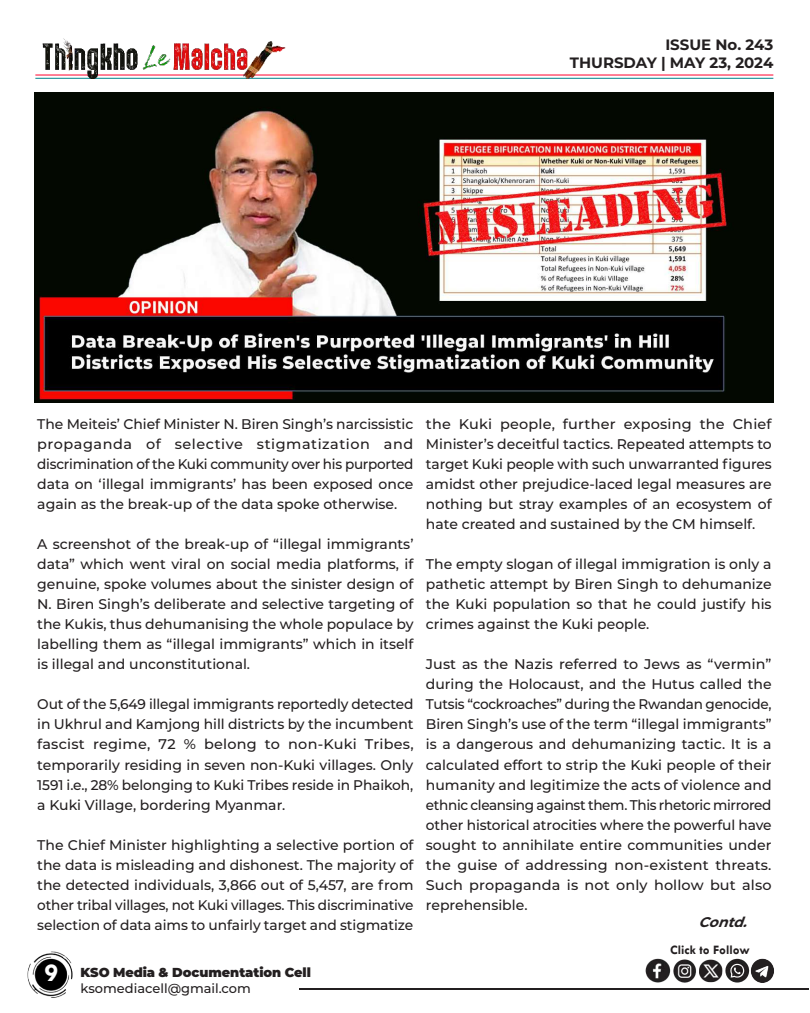
<style>
.page{position:relative;width:810px;height:1013px;background:#fff}
.page>*{position:absolute;margin:0;border:0;box-sizing:border-box;transform-origin:0 0}
.t1{font:700 26px "Tw Cen";color:#fff}
.t2{font:700 15px/18px "Montserrat";color:#231f20;text-align:right}
.t3{font:500 14px/20px "Montserrat";color:#231f20;text-align:justify}
.t4{font:italic 700 14px "Montserrat";color:#231f20}
.t5{font:900 13px "Montserrat";letter-spacing:-.005em;color:#231f20}
.t6{font:500 13px "Montserrat";color:#231f20}
.t7{font:700 13px "Tw Cen";color:#231f20}
</style>
<div class="page">
<hr style="left:299px;top:988px;width:509px;height:1px;background:#231f20">
<img style="left:27px;top:951px;width:46px;height:47px">
<hr style="left:35px;top:74px;width:738px;height:1px;background:#ff002d">
<hr style="left:35px;top:78px;width:738px;height:1px;background:#00848b">
<img style="left:35px;top:38px;width:254px;height:41px">
<img style="left:645px;top:958px;width:129px;height:25px">
<img style="left:35px;top:92px;width:739px;height:310px">
<p class="t2" style="left:570px;top:35px;width:205px">ISSUE No. 243<br>THURSDAY | MAY 23, 2024</p>
<p class="t3" style="left:37px;top:413px;width:378px">The Meiteis’ Chief Minister N. Biren Singh’s narcissistic propaganda of selective stigmatization and discrimination of the Kuki community over his purported data on ‘illegal immigrants’ has been exposed once again as the break-up of the data spoke otherwise.</p>
<p class="t3" style="left:37px;top:533px;width:378px">A screenshot of the break-up of “illegal immigrants’ data” which went viral on social media platforms, if genuine, spoke volumes about the sinister design of N. Biren Singh’s deliberate and selective targeting of the Kukis, thus dehumanising the whole populace by labelling them as “illegal immigrants” which in itself is illegal and unconstitutional.</p>
<p class="t3" style="left:37px;top:693px;width:378px">Out of the 5,649 illegal immigrants reportedly detected in Ukhrul and Kamjong hill districts by the incumbent fascist regime, 72 % belong to non-Kuki Tribes, temporarily residing in seven non-Kuki villages. Only 1591 i.e., 28% belonging to Kuki Tribes reside in Phaikoh, a Kuki Village, bordering Myanmar.</p>
<p class="t3" style="left:37px;top:833px;width:378px">The Chief Minister highlighting a selective portion of the data is misleading and dishonest. The majority of the detected individuals, 3,866 out of 5,457, are from other tribal villages, not Kuki villages. This discriminative selection of data aims to unfairly target and stigmatize</p>
<h1 class="t1" style="left:44px;top:957px;width:15px">9</h1>
<p class="t5" style="left:81px;top:962px;width:232px">KSO Media &amp; Documentation Cell</p>
<p class="t6" style="left:81px;top:978px;width:172px">ksomediacell@gmail.com</p>
<p class="t3" style="left:426px;top:413px;width:347px">the Kuki people, further exposing the Chief Minister’s deceitful tactics. Repeated attempts to target Kuki people with such unwarranted figures amidst other prejudice-laced legal measures are nothing but stray examples of an ecosystem of hate created and sustained by the CM himself.</p>
<p class="t3" style="left:426px;top:553px;width:347px">The empty slogan of illegal immigration is only a pathetic attempt by Biren Singh to dehumanize the Kuki population so that he could justify his crimes against the Kuki people.</p>
<p class="t3" style="left:426px;top:653px;width:347px">Just as the Nazis referred to Jews as “vermin” during the Holocaust, and the Hutus called the Tutsis “cockroaches” during the Rwandan genocide, Biren Singh’s use of the term “illegal immigrants” is a dangerous and dehumanizing tactic. It is a calculated effort to strip the Kuki people of their humanity and legitimize the acts of violence and ethnic cleansing against them. This rhetoric mirrored other historical atrocities where the powerful have sought to annihilate entire communities under the guise of addressing non-existent threats.<br>Such propaganda is not only hollow but also reprehensible.</p>
<p class="t4" style="left:699px;top:912px;width:56px">Contd.</p>
<p class="t7" style="left:670px;top:942px;width:81px">Click to Follow</p>
</div>
